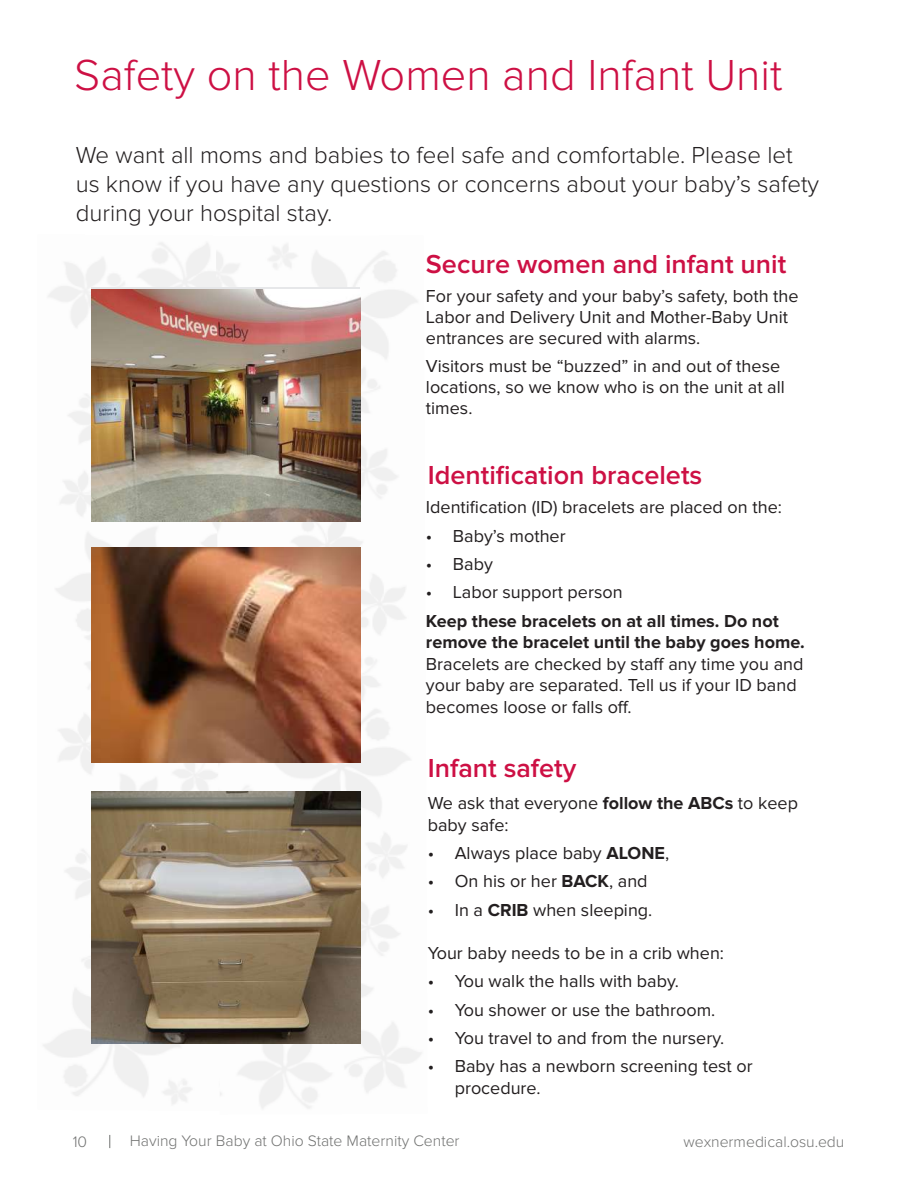
<style>
.page{position:relative;width:918px;height:1188px;background:#fff}
.page>*{position:absolute;margin:0;border:0;box-sizing:border-box;transform-origin:0 0}
.t1{font:300 45px "Proxima Nova";color:#cd1044}
.t2{font:600 27px "Proxima Nova";color:#cd1044}
.t3{font:300 24px/28.8px "Proxima Nova";color:#231f20}
.t4{font:18px/21.6px "Proxima Nova";color:#231f20}
.t5{font:700 18px/21.6px "Proxima Nova";color:#231f20}
.t6{font:300 15.75px "Proxima Nova";color:#717271}
.s1{font-weight:700}
</style>
<div class="page">
<svg style="left:109px;top:1135px;width:1px;height:13px"></svg>
<img style="left:43px;top:242px;width:173px;height:862px">
<img style="left:216px;top:244px;width:206px;height:865px">
<img style="left:91px;top:548px;width:269px;height:214px">
<img style="left:91px;top:289px;width:269px;height:233px">
<img style="left:91px;top:791px;width:269px;height:253px">
<h1 class="t1" style="left:74px;top:49px;width:710px">Safety on the Women and Infant Unit</h1>
<h3 class="t3" style="left:76px;top:141px;width:745px">We want all moms and babies to feel safe and comfortable. Please let us know if you have any questions or concerns about your baby’s safety during your hospital stay.</h3>
<h2 class="t2" style="left:426px;top:249px;width:362px">Secure women and infant unit</h2>
<p class="t4" style="left:426px;top:286px;width:374px;line-height:21px">For your safety and your baby’s safety, both the<br>Labor and Delivery Unit and Mother-Baby Unit entrances are secured with alarms.</p>
<p class="t4" style="left:426px;top:356px;width:360px;line-height:21px">Visitors must be “buzzed” in and out of these locations, so we know who is on the unit at all times.</p>
<h2 class="t2" style="left:428px;top:459px;width:276px">Identification bracelets</h2>
<p class="t4" style="left:426px;top:497px;width:358px">Identification (ID) bracelets are placed on the:</p>
<p class="t4" style="left:426px;top:525px;width:141px">• Baby’s mother</p>
<p class="t4" style="left:426px;top:553px;width:68px">• Baby</p>
<p class="t4" style="left:426px;top:582px;width:198px">• Labor support person</p>
<p class="t5" style="left:426px;top:610px;width:380px">Keep these bracelets on at all times. Do not remove the bracelet until the baby goes home.</p>
<p class="t4" style="left:426px;top:653px;width:379px">Bracelets are checked by staff any time you and your baby are separated. Tell us if your ID band becomes loose or falls off.</p>
<h2 class="t2" style="left:428px;top:753px;width:150px">Infant safety</h2>
<p class="t4" style="left:428px;top:793px;width:372px">We ask that everyone <span class="s1">follow the ABCs</span> to keep baby safe:</p>
<p class="t4" style="left:428px;top:843px;width:243px">• Always place baby <span class="s1">ALONE</span>,</p>
<p class="t4" style="left:428px;top:871px;width:221px">• On his or her <span class="s1">BACK</span>, and</p>
<p class="t4" style="left:428px;top:899px;width:226px">• In a <span class="s1">CRIB</span> when sleeping.</p>
<p class="t4" style="left:428px;top:942px;width:298px">Your baby needs to be in a crib when:</p>
<p class="t4" style="left:428px;top:971px;width:253px">• You walk the halls with baby.</p>
<p class="t4" style="left:428px;top:999px;width:289px">• You shower or use the bathroom.</p>
<p class="t4" style="left:428px;top:1028px;width:298px">• You travel to and from the nursery.</p>
<p class="t4" style="left:455px;top:1056px;width:299px;text-indent:-27px">• Baby has a newborn screening test or procedure.</p>
<p class="t6" style="left:73px;top:1132px;width:16px">10</p>
<p class="t6" style="left:130px;top:1132px;width:331px">Having Your Baby at Ohio State Maternity Center</p>
<p class="t6" style="left:683px;top:1132px;width:163px">wexnermedical.osu.edu</p>
</div>
